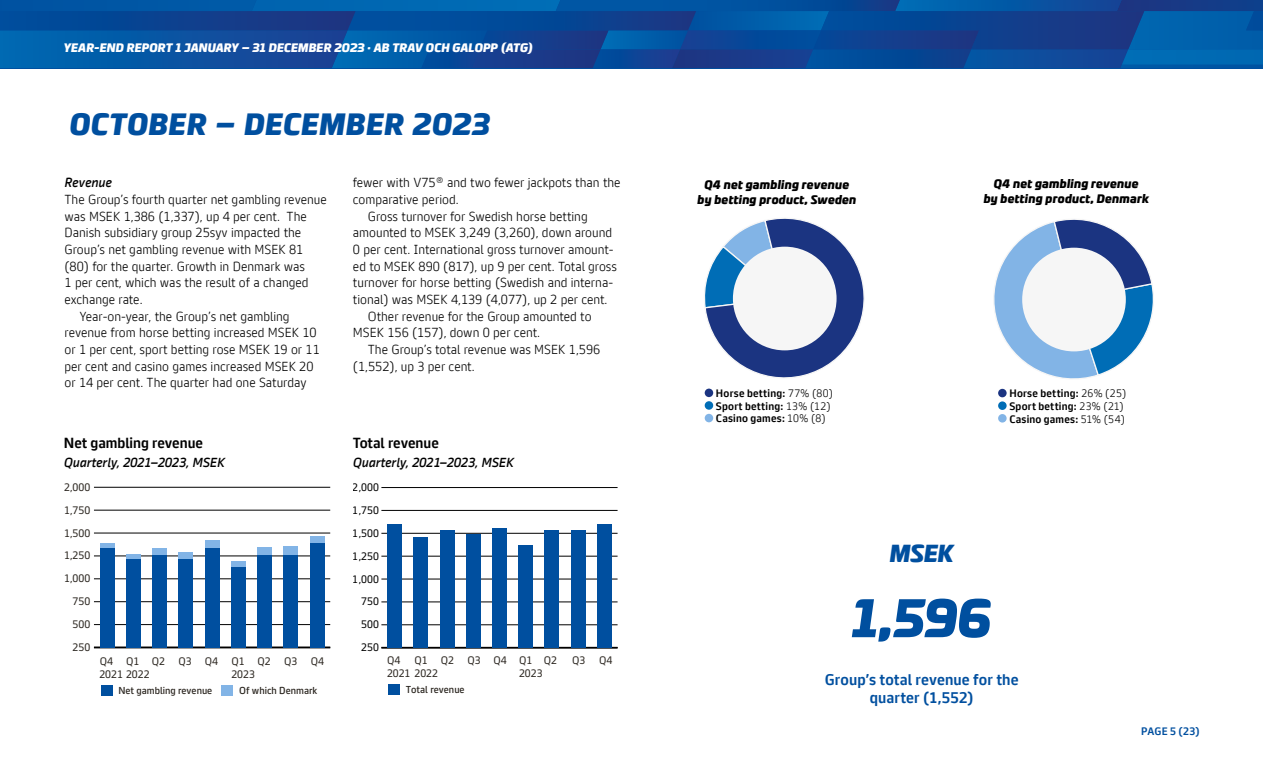
<style>
.page{position:relative;width:1263px;height:766px;background:#fff}
.page>*{position:absolute;margin:0;border:0;box-sizing:border-box;transform-origin:0 0}
.t1{font:52.5px "ATG Rubrik Office";color:#004f9f}
.Huvudribruk_1{font:30px "ATG Rubrik Office";letter-spacing:.03em;color:#004f9f}
.t2{font:24px "ATG Rubrik Office";color:#004f9f}
.t3{font:700 15px/18px "ATG Text Office";letter-spacing:.005em;color:#004f9f;text-align:center}
.Mellis2{font:700 14.25px "ATG Text Office";color:#000}
.Brödtext_indrag{font:300 12.75px/16.6px "ATG Text Office";color:#000}
.Brödtext{font:300 12.75px/16.6px "ATG Text Office";color:#000}
.Mellis3{font:italic 500 12.75px "ATG Text Office";color:#000}
.Rubrik_för_pajdiagram{font:12px/14.4px "ATG Rubrik Office";letter-spacing:.015em;color:#000;text-align:center}
.t4{font:12px "ATG Rubrik Office";letter-spacing:.005em;color:#fff}
.t5{font:700 10.5px "ATG Text Office";letter-spacing:.02em;color:#000}
.t6{font:10.5px/12.6px "ATG Text";color:#2b2620}
.t7{font:10.5px "ATG Text";color:#000}
.t8{font:700 10.5px "ATG Text Office";letter-spacing:.02em;color:#004f9f}
.t9{font:500 9.75px "ATG Text";color:#2b2620}
.s1{font-weight:300}
</style>
<div class="page">
<svg style="left:0;top:0;width:1263px;height:68px;background:#094d9b"></svg>
<div style="left:705px;top:388px;width:8px;height:9px;background:#1b3481;border-radius:50%"></div>
<div style="left:705px;top:401px;width:8px;height:8px;background:#006db6;border-radius:50%"></div>
<div style="left:705px;top:413px;width:8px;height:9px;background:#82b4e6;border-radius:50%"></div>
<svg style="left:704px;top:218px;width:161px;height:160px"></svg>
<div style="left:733px;top:246px;width:103px;height:104px;background:#f6f6f6;border-radius:50%"></div>
<div style="left:998px;top:389px;width:9px;height:8px;background:#1b3481;border-radius:50%"></div>
<div style="left:998px;top:401px;width:9px;height:9px;background:#006db6;border-radius:50%"></div>
<div style="left:998px;top:414px;width:9px;height:8px;background:#82b4e6;border-radius:50%"></div>
<svg style="left:993px;top:219px;width:161px;height:160px"></svg>
<div style="left:1022px;top:247px;width:104px;height:104px;background:#f6f6f6;border-radius:50%"></div>
<hr style="left:94px;top:646px;width:236px;height:2px;background:#000">
<hr style="left:94px;top:624px;width:236px;height:1px;background:#000">
<hr style="left:94px;top:601px;width:236px;height:1px;background:#000">
<hr style="left:94px;top:578px;width:236px;height:1px;background:#000">
<hr style="left:94px;top:555px;width:236px;height:1px;background:#000">
<hr style="left:94px;top:532px;width:236px;height:1px;background:#000">
<hr style="left:94px;top:509px;width:236px;height:1px;background:#000">
<hr style="left:94px;top:487px;width:236px;height:1px;background:#000">
<hr style="left:100px;top:543px;width:14px;height:4px;background:#82b4e6">
<div style="left:126px;top:554px;width:15px;height:5px;background:#82b4e6"></div>
<div style="left:152px;top:548px;width:15px;height:7px;background:#82b4e6"></div>
<div style="left:178px;top:552px;width:15px;height:7px;background:#82b4e6"></div>
<div style="left:205px;top:540px;width:14px;height:8px;background:#82b4e6"></div>
<div style="left:231px;top:561px;width:15px;height:6px;background:#82b4e6"></div>
<div style="left:257px;top:547px;width:15px;height:8px;background:#82b4e6"></div>
<div style="left:283px;top:546px;width:15px;height:9px;background:#82b4e6"></div>
<div style="left:310px;top:536px;width:14px;height:7px;background:#82b4e6"></div>
<div style="left:100px;top:547px;width:14px;height:100px;background:#004f9f"></div>
<div style="left:126px;top:559px;width:15px;height:88px;background:#004f9f"></div>
<div style="left:152px;top:555px;width:15px;height:92px;background:#004f9f"></div>
<div style="left:178px;top:559px;width:15px;height:88px;background:#004f9f"></div>
<div style="left:205px;top:548px;width:14px;height:99px;background:#004f9f"></div>
<div style="left:231px;top:567px;width:15px;height:80px;background:#004f9f"></div>
<div style="left:257px;top:555px;width:15px;height:92px;background:#004f9f"></div>
<div style="left:283px;top:555px;width:15px;height:92px;background:#004f9f"></div>
<div style="left:310px;top:543px;width:14px;height:104px;background:#004f9f"></div>
<div style="left:101px;top:684px;width:11px;height:11px;background:#004f9f"></div>
<div style="left:222px;top:684px;width:11px;height:11px;background:#82b4e6"></div>
<hr style="left:381px;top:646px;width:236px;height:2px;background:#000">
<hr style="left:381px;top:624px;width:236px;height:1px;background:#000">
<hr style="left:381px;top:601px;width:236px;height:1px;background:#000">
<hr style="left:381px;top:578px;width:236px;height:1px;background:#000">
<hr style="left:381px;top:555px;width:236px;height:1px;background:#000">
<hr style="left:381px;top:533px;width:236px;height:1px;background:#000">
<hr style="left:381px;top:510px;width:236px;height:1px;background:#000">
<hr style="left:381px;top:487px;width:236px;height:1px;background:#000">
<div style="left:387px;top:524px;width:15px;height:123px;background:#004f9f"></div>
<div style="left:413px;top:536px;width:15px;height:111px;background:#004f9f"></div>
<div style="left:440px;top:529px;width:14px;height:118px;background:#004f9f"></div>
<div style="left:466px;top:534px;width:15px;height:113px;background:#004f9f"></div>
<div style="left:492px;top:528px;width:15px;height:119px;background:#004f9f"></div>
<div style="left:518px;top:545px;width:15px;height:102px;background:#004f9f"></div>
<div style="left:545px;top:530px;width:14px;height:117px;background:#004f9f"></div>
<div style="left:571px;top:530px;width:14px;height:117px;background:#004f9f"></div>
<div style="left:597px;top:524px;width:15px;height:123px;background:#004f9f"></div>
<div style="left:388px;top:683px;width:12px;height:11px;background:#004f9f"></div>
<p class="t4" style="left:64px;top:41px;width:470px">YEAR-END REPORT 1 JANUARY – 31 DECEMBER 2023 · AB TRAV OCH GALOPP (ATG)</p>
<p class="Huvudribruk_1" style="left:70px;top:106px;width:422px">OCTOBER – DECEMBER 2023</p>
<p class="Mellis3" style="left:65px;top:175px;width:49px">Revenue</p>
<p class="Brödtext" style="left:65px;top:191px;width:264px">The Group’s fourth quarter net gambling revenue was MSEK 1,386 (1,337), up 4 per cent. The Danish subsidiary group 25syv impacted the Group’s net gambling revenue with MSEK 81 (80) for the quarter. Growth in Denmark was<br>1 per cent, which was the result of a changed exchange rate.</p>
<p class="Brödtext_indrag" style="left:65px;top:308px;width:257px;text-indent:15px">Year-on-year, the Group’s net gambling revenue from horse betting increased MSEK 10 or 1 per cent, sport betting rose MSEK 19 or 11 per cent and casino games increased MSEK 20 or 14 per cent. The quarter had one Saturday</p>
<p class="Brödtext_indrag" style="left:353px;top:174px;width:269px">fewer with V75® and two fewer jackpots than the comparative period.</p>
<p class="Brödtext_indrag" style="left:353px;top:208px;width:266px;text-indent:15px">Gross turnover for Swedish horse betting amounted to MSEK 3,249 (3,260), down around 0 per cent. International gross turnover amount&shy;ed to MSEK 890 (817), up 9 per cent. Total gross turnover for horse betting (Swedish and interna&shy;tional) was MSEK 4,139 (4,077), up 2 per cent.</p>
<p class="Brödtext_indrag" style="left:353px;top:308px;width:240px;text-indent:15px">Other revenue for the Group amounted to<br>MSEK 156 (157), down 0 per cent.</p>
<p class="Brödtext_indrag" style="left:353px;top:341px;width:249px;text-indent:15px">The Group’s total revenue was MSEK 1,596 (1,552), up 3 per cent.</p>
<p class="Mellis2" style="left:64px;top:434px;width:141px">Net gambling revenue</p>
<p class="Mellis3" style="left:64px;top:454px;width:163px">Quarterly, 2021–2023, MSEK</p>
<p class="Mellis2" style="left:353px;top:434px;width:88px">Total revenue</p>
<p class="Mellis3" style="left:353px;top:454px;width:163px">Quarterly, 2021–2023, MSEK</p>
<p class="t6" style="left:64px;top:480px;width:28px">2,000</p>
<p class="t7" style="left:353px;top:481px;width:27px">2,000</p>
<p class="t6" style="left:64px;top:503px;width:28px">1,750</p>
<p class="t7" style="left:353px;top:504px;width:27px">1,750</p>
<p class="t6" style="left:64px;top:526px;width:28px">1,500</p>
<p class="t7" style="left:353px;top:526px;width:27px">1,500</p>
<p class="t6" style="left:64px;top:549px;width:28px">1,250</p>
<p class="t7" style="left:353px;top:549px;width:27px">1,250</p>
<p class="t6" style="left:64px;top:572px;width:28px">1,000</p>
<p class="t7" style="left:353px;top:572px;width:27px">1,000</p>
<p class="t6" style="left:73px;top:595px;width:19px">750</p>
<p class="t7" style="left:361px;top:595px;width:19px">750</p>
<p class="t6" style="left:73px;top:618px;width:19px">500</p>
<p class="t7" style="left:361px;top:618px;width:19px">500</p>
<p class="t6" style="left:73px;top:641px;width:19px">250</p>
<p class="t7" style="left:361px;top:641px;width:19px">250</p>
<p class="t6" style="left:99px;top:655px;width:52px;text-indent:27px">Q1<br>2021 2022</p>
<p class="t6" style="left:231px;top:655px;width:25px">Q1<br>2023</p>
<p class="t6" style="left:100px;top:655px;width:15px">Q4</p>
<p class="t6" style="left:152px;top:655px;width:15px">Q2</p>
<p class="t6" style="left:178px;top:655px;width:15px">Q3</p>
<p class="t6" style="left:205px;top:655px;width:15px">Q4</p>
<p class="t6" style="left:258px;top:655px;width:15px">Q2</p>
<p class="t6" style="left:284px;top:655px;width:15px">Q3</p>
<p class="t6" style="left:311px;top:655px;width:15px">Q4</p>
<p class="t9" style="left:118px;top:684px;width:96px">Net gambling revenue</p>
<p class="t9" style="left:239px;top:684px;width:80px">Of which Denmark</p>
<p class="t6" style="left:387px;top:654px;width:15px">Q4</p>
<p class="t6" style="left:414px;top:654px;width:15px">Q1</p>
<p class="t6" style="left:441px;top:654px;width:15px">Q2</p>
<p class="t6" style="left:467px;top:654px;width:41px">Q3 Q4</p>
<p class="t6" style="left:544px;top:654px;width:15px">Q2</p>
<p class="t6" style="left:572px;top:654px;width:15px">Q3</p>
<p class="t6" style="left:387px;top:666px;width:52px">2021 2022</p>
<p class="t6" style="left:519px;top:654px;width:25px">Q1<br>2023</p>
<p class="t6" style="left:599px;top:654px;width:15px">Q4</p>
<p class="t9" style="left:406px;top:683px;width:60px">Total revenue</p>
<p class="Rubrik_för_pajdiagram" style="left:697px;top:178px;width:160px">Q4 net gambling revenue by betting product, Sweden</p>
<p class="t5" style="left:716px;top:387px;width:119px">Horse betting: <span class="s1">77% (80)</span></p>
<p class="t5" style="left:716px;top:399px;width:116px">Sport betting: <span class="s1">13% (12)</span></p>
<p class="t5" style="left:716px;top:412px;width:111px">Casino games: <span class="s1">10% (8)</span></p>
<p class="Rubrik_för_pajdiagram" style="left:984px;top:177px;width:167px">Q4 net gambling revenue<br>by betting product, Denmark</p>
<p class="t5" style="left:1009px;top:387px;width:119px">Horse betting: <span class="s1">26% (25)</span></p>
<p class="t5" style="left:1009px;top:399px;width:116px">Sport betting: <span class="s1">23% (21)</span></p>
<p class="t5" style="left:1009px;top:412px;width:117px">Casino games: <span class="s1">51% (54)</span></p>
<p class="t2" style="left:890px;top:538px;width:65px">MSEK</p>
<p class="t1" style="left:852px;top:587px;width:141px">1,596</p>
<p class="t3" style="left:825px;top:670px;width:195px">Group’s total revenue for the quarter (1,552)</p>
<p class="t8" style="left:1141px;top:724px;width:60px">PAGE 5 (23)</p>
</div>
